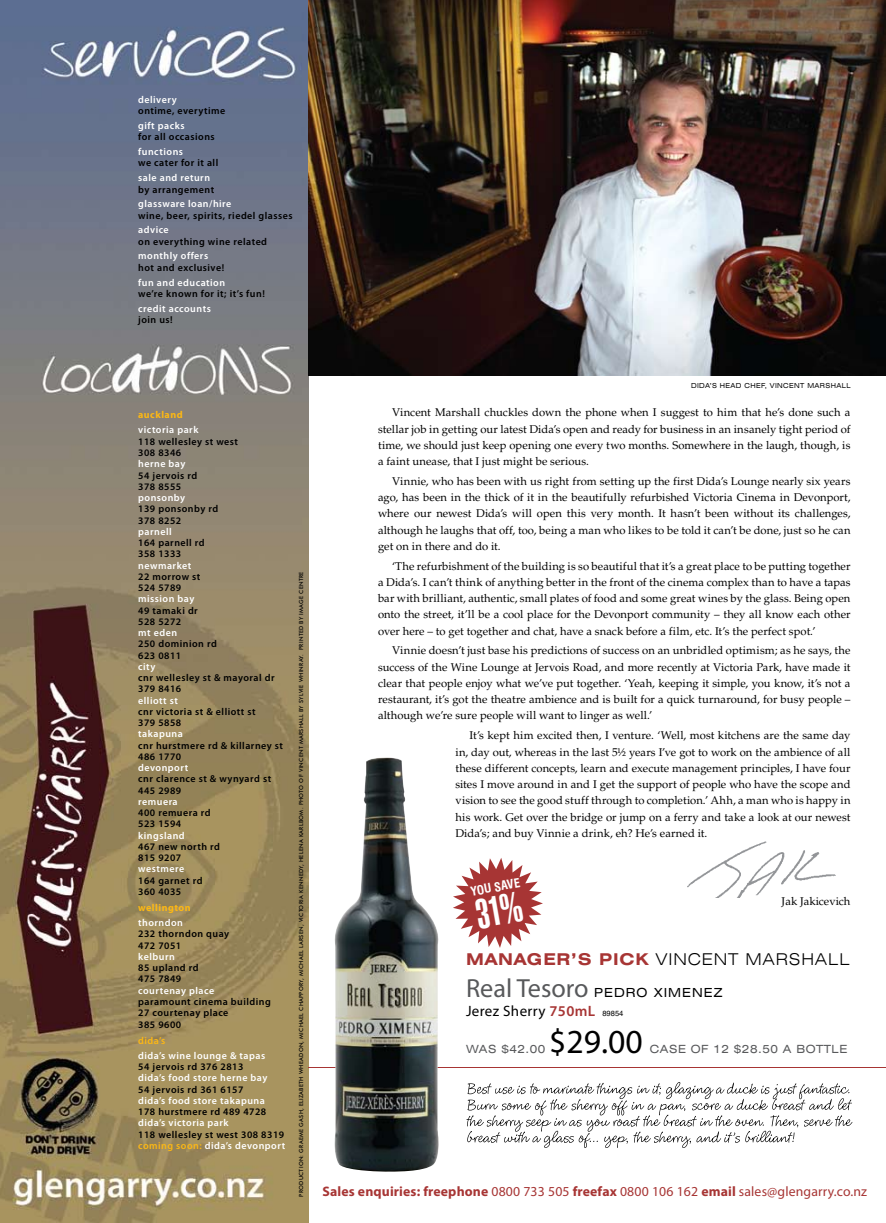
<style>
.page{position:relative;width:886px;height:1223px;background:#fff}
.page>*{position:absolute;margin:0;border:0;box-sizing:border-box;transform-origin:0 0}
.t1{font:33.75px "Myriad Pro";color:#000}
.t2{font:300 expanded 16.25px "Swiss 721 BT";letter-spacing:.05em;color:#000}
.t3{font:15px "Myriad Pro";letter-spacing:.025em;color:#000}
.t4{font:13.75px "Myriad Pro";letter-spacing:.01em;color:#a73534}
.t5{font:expanded 12.5px "Swiss 721 BT";letter-spacing:.08em;color:#000}
.t6{font:700 condensed 12.38px "Swiss 721 BT";color:#fff}
.t7{font:11.25px/16.2px "Palatino";letter-spacing:.005em;color:#000;text-align:justify}
.t8{font:expanded 11.25px "Swiss 721 BT";letter-spacing:.05em;color:#58595b}
.t9{font:600 10px/11.2px "Myriad Pro";letter-spacing:.05em;color:#000}
.t10{font:600 10px "Myriad Pro";letter-spacing:.05em;color:#fff}
.t11{font:700 10px "Myriad Pro";letter-spacing:.05em;color:#fdb813}
.t12{font:600 10px "Myriad Pro";color:#fdb813}
.t13{font:expanded 6.88px "Swiss 721 BT";letter-spacing:.06em;color:#000;scale:.95 1}
.t14{font:500 5.62px "Futura BT";letter-spacing:.05em;color:#000}
.s1{color:#fdb813}
.s2{color:#fff}
.s3{font-weight:700;color:#a73534}
.s4{font-family:"Myriad Pro";font-stretch:normal;font-size:26.25px;color:#58595b}
.s5{font-weight:600;color:#a73534}
.s6{font-family:"Helvetica";font-size:7.5px}
.s7{font-weight:700}
</style>
<div class="page">
<img style="left:0;top:0;width:308px;height:1222px">
<hr style="left:308px;top:1067px;width:578px;height:1px;background:#a73534">
<svg style="left:466px;top:1082px;width:386px;height:66px"></svg>
<img style="left:687px;top:841px;width:149px;height:56px">
<img style="left:334px;top:757px;width:105px;height:414px">
<img style="left:308px;top:0;width:578px;height:375px">
<svg style="left:453px;top:858px;width:90px;height:90px"></svg>
<p class="t10" style="left:138px;top:93px;width:40px">delivery</p>
<p class="t9" style="left:138px;top:105px;width:89px">ontime, everytime</p>
<p class="t10" style="left:138px;top:119px;width:48px">gift packs</p>
<p class="t9" style="left:138px;top:131px;width:78px">for all occasions</p>
<p class="t10" style="left:138px;top:145px;width:46px">functions</p>
<p class="t9" style="left:138px;top:157px;width:82px">we cater for it all</p>
<p class="t10" style="left:138px;top:171px;width:73px">sale and return</p>
<p class="t9" style="left:138px;top:183px;width:77px">by arrangement</p>
<p class="t10" style="left:138px;top:198px;width:95px">glassware loan/hire</p>
<p class="t9" style="left:138px;top:209px;width:156px">wine, beer, spirits, riedel glasses</p>
<p class="t10" style="left:138px;top:224px;width:32px">advice</p>
<p class="t9" style="left:138px;top:235px;width:130px">on everything wine related</p>
<p class="t10" style="left:138px;top:250px;width:71px">monthly offers</p>
<p class="t9" style="left:138px;top:261px;width:88px">hot and exclusive!</p>
<p class="t10" style="left:138px;top:276px;width:88px">fun and education</p>
<p class="t9" style="left:138px;top:287px;width:128px">we’re known for it; it’s fun!</p>
<p class="t10" style="left:138px;top:302px;width:74px">credit accounts</p>
<p class="t9" style="left:138px;top:313px;width:36px">join us!</p>
<p class="t11" style="left:138px;top:408px;width:46px">auckland</p>
<p class="t10" style="left:138px;top:424px;width:62px">victoria park</p>
<p class="t9" style="left:138px;top:435px;width:101px">118 wellesley st west<br>308 8346</p>
<p class="t10" style="left:138px;top:457px;width:49px">herne bay</p>
<p class="t9" style="left:138px;top:469px;width:61px">54 jervois rd<br>378 8555</p>
<p class="t10" style="left:138px;top:491px;width:49px">ponsonby</p>
<p class="t9" style="left:138px;top:503px;width:82px">139 ponsonby rd<br>378 8252</p>
<p class="t10" style="left:138px;top:525px;width:35px">parnell</p>
<p class="t9" style="left:138px;top:537px;width:68px">164 parnell rd<br>358 1333</p>
<p class="t10" style="left:138px;top:559px;width:55px">newmarket</p>
<p class="t9" style="left:138px;top:570px;width:64px">22 morrow st<br>524 5789</p>
<p class="t10" style="left:138px;top:592px;width:58px">mission bay</p>
<p class="t9" style="left:138px;top:604px;width:61px">49 tamaki dr<br>528 5272</p>
<p class="t10" style="left:138px;top:626px;width:40px">mt eden</p>
<p class="t9" style="left:138px;top:638px;width:80px">250 dominion rd<br>623 0811</p>
<p class="t10" style="left:138px;top:660px;width:19px">city</p>
<p class="t9" style="left:138px;top:672px;width:138px">cnr wellesley st &amp; mayoral dr<br>379 8416</p>
<p class="t10" style="left:138px;top:694px;width:41px">elliott st</p>
<p class="t9" style="left:138px;top:705px;width:119px">cnr victoria st &amp; elliott st<br>379 5858</p>
<p class="t10" style="left:138px;top:727px;width:46px">takapuna</p>
<p class="t9" style="left:138px;top:739px;width:146px">cnr hurstmere rd &amp; killarney st<br>486 1770</p>
<p class="t10" style="left:138px;top:761px;width:52px">devonport</p>
<p class="t9" style="left:138px;top:773px;width:134px">cnr clarence st &amp; wynyard st<br>445 2989</p>
<p class="t10" style="left:138px;top:795px;width:41px">remuera</p>
<p class="t9" style="left:138px;top:807px;width:74px">400 remuera rd<br>523 1594</p>
<p class="t10" style="left:138px;top:829px;width:48px">kingsland</p>
<p class="t9" style="left:138px;top:840px;width:83px">467 new north rd<br>815 9207</p>
<p class="t10" style="left:138px;top:862px;width:47px">westmere</p>
<p class="t9" style="left:138px;top:874px;width:66px">164 garnet rd<br>360 4035</p>
<p class="t11" style="left:138px;top:901px;width:54px">wellington</p>
<p class="t10" style="left:138px;top:916px;width:46px">thorndon</p>
<p class="t9" style="left:138px;top:928px;width:93px">232 thorndon quay<br>472 7051</p>
<p class="t10" style="left:138px;top:950px;width:38px">kelburn</p>
<p class="t9" style="left:138px;top:962px;width:62px">85 upland rd<br>475 7849</p>
<p class="t10" style="left:138px;top:984px;width:77px">courtenay place</p>
<p class="t9" style="left:138px;top:995px;width:134px">paramount cinema building<br>27 courtenay place<br>385 9600</p>
<p class="t12" style="left:138px;top:1034px;width:29px">dida’s</p>
<p class="t10" style="left:138px;top:1049px;width:129px">dida’s wine lounge &amp; tapas</p>
<p class="t9" style="left:138px;top:1060px;width:107px">54 jervois rd 376 2813</p>
<p class="t10" style="left:138px;top:1071px;width:131px">dida’s food store herne bay</p>
<p class="t9" style="left:138px;top:1083px;width:107px">54 jervois rd 361 6157</p>
<p class="t10" style="left:138px;top:1094px;width:128px">dida’s food store takapuna</p>
<p class="t9" style="left:138px;top:1105px;width:130px">178 hurstmere rd 489 4728</p>
<p class="t10" style="left:138px;top:1116px;width:92px">dida’s victoria park</p>
<p class="t9" style="left:138px;top:1128px;width:148px">118 wellesley st west 308 8319 <span class="s1">coming soon:</span> <span class="s2">dida’s devonport</span></p>
<p class="t14" style="left:298px;top:1196px;width:626px;rotate:-90deg">PRODUCTION: GRAEME GASH, ELIZABETH WHEADON, MICHAEL CHAPPORY, MICHAEL LARSEN, VICTORIA KENNEDY, HELENA KARLBOM. PHOTO OF VINCENT MARSHALL BY SYLVIE WHINRAY. PRINTED BY IMAGE CENTRE</p>
<p class="t13" style="left:691px;top:381px;width:43px">DIDA’S HEAD</p>
<p class="t13" style="left:744px;top:381px;width:7px">CHE</p>
<p class="t13" style="left:761px;top:381px;width:63px">F, VIN CENT MARSHA</p>
<p class="t13" style="left:842px;top:381px;width:11px">LL</p>
<p class="t7" style="left:378px;top:404px;width:474px;text-indent:14px">Vincent Marshall chuckles down the phone when I suggest to him that he’s done such a stellar job in getting our latest Dida’s open and ready for business in an insanely tight period of time, we should just keep opening one every two months. Somewhere in the laugh, though, is a faint unease, that I just might be serious.</p>
<p class="t7" style="left:378px;top:473px;width:474px;text-indent:14px">Vinnie, who has been with us right from setting up the first Dida’s Lounge nearly six years ago, has been in the thick of it in the beautifully refurbished Victoria Cinema in Devonport, where our newest Dida’s will open this very month. It hasn’t been without its challenges, although he laughs that off, too, being a man who likes to be told it can’t be done, just so he can get on in there and do it.</p>
<p class="t7" style="left:378px;top:558px;width:474px;text-indent:14px">‘The refurbishment of the building is so beautiful that it’s a great place to be putting together a Dida’s. I can’t think of anything better in the front of the cinema complex than to have a tapas bar with brilliant, authentic, small plates of food and some great wines by the glass. Being open onto the street, it’ll be a cool place for the Devonport community – they all know each other over here – to get together and chat, have a snack before a film, etc. It’s the perfect spot.’</p>
<p class="t7" style="left:378px;top:642px;width:474px;text-indent:14px">Vinnie doesn’t just base his predictions of success on an unbridled optimism; as he says, the success of the Wine Lounge at Jervois Road, and more recently at Victoria Park, have made it clear that people enjoy what we’ve put together. ‘Yeah, keeping it simple, you know, it’s not a restaurant, it’s got the theatre ambience and is built for a quick turnaround, for busy people – although we’re sure people will want to linger as well.’</p>
<p class="t7" style="left:455px;top:727px;width:397px;text-indent:14px">It’s kept him excited then, I venture. ‘Well, most kitchens are the same day in, day out, whereas in the last 5½ years I’ve got to work on the ambience of all these different concepts, learn and execute management principles, I have four sites I move around in and I get the support of people who have the scope and vision to see the good stuff through to completion.’ Ahh, a man who is happy in his work. Get over the bridge or jump on a ferry and take a look at our newest Dida’s; and buy Vinnie a drink, eh? He’s earned it.</p>
<p class="t6" style="left:469px;top:884px;width:52px;rotate:-10deg">YOU SAVE</p>
<p class="t7" style="left:781px;top:893px;width:70px">Jak Jakicevich</p>
<h2 class="t2" style="left:466px;top:950px;width:385px"><span class="s3">MANAGER’S PICK</span> VINCENT MARSHALL</h2>
<p class="t5" style="left:466px;top:984px;width:258px"><span class="s4">Real Tesoro</span> PEDRO XIMENEZ</p>
<h3 class="t3" style="left:466px;top:1001px;width:159px">Jerez Sherry <span class="s5">750mL</span> <span class="s6">89854</span></h3>
<p class="t8" style="left:466px;top:1042px;width:81px">WAS $42.00</p>
<h1 class="t1" style="left:549px;top:1021px;width:95px">$29.00</h1>
<p class="t8" style="left:650px;top:1042px;width:20px">CASE</p>
<p class="t8" style="left:691px;top:1042px;width:157px">OF 12 $28.50 A BOTTLE</p>
<p class="t4" style="left:322px;top:1183px;width:546px"><span class="s7">Sales enquiries: freephone</span> 0800 733 505 <span class="s7">freefax</span> 0800 106 162 <span class="s7">email</span> sales@glengarry.co.nz</p>
</div>
